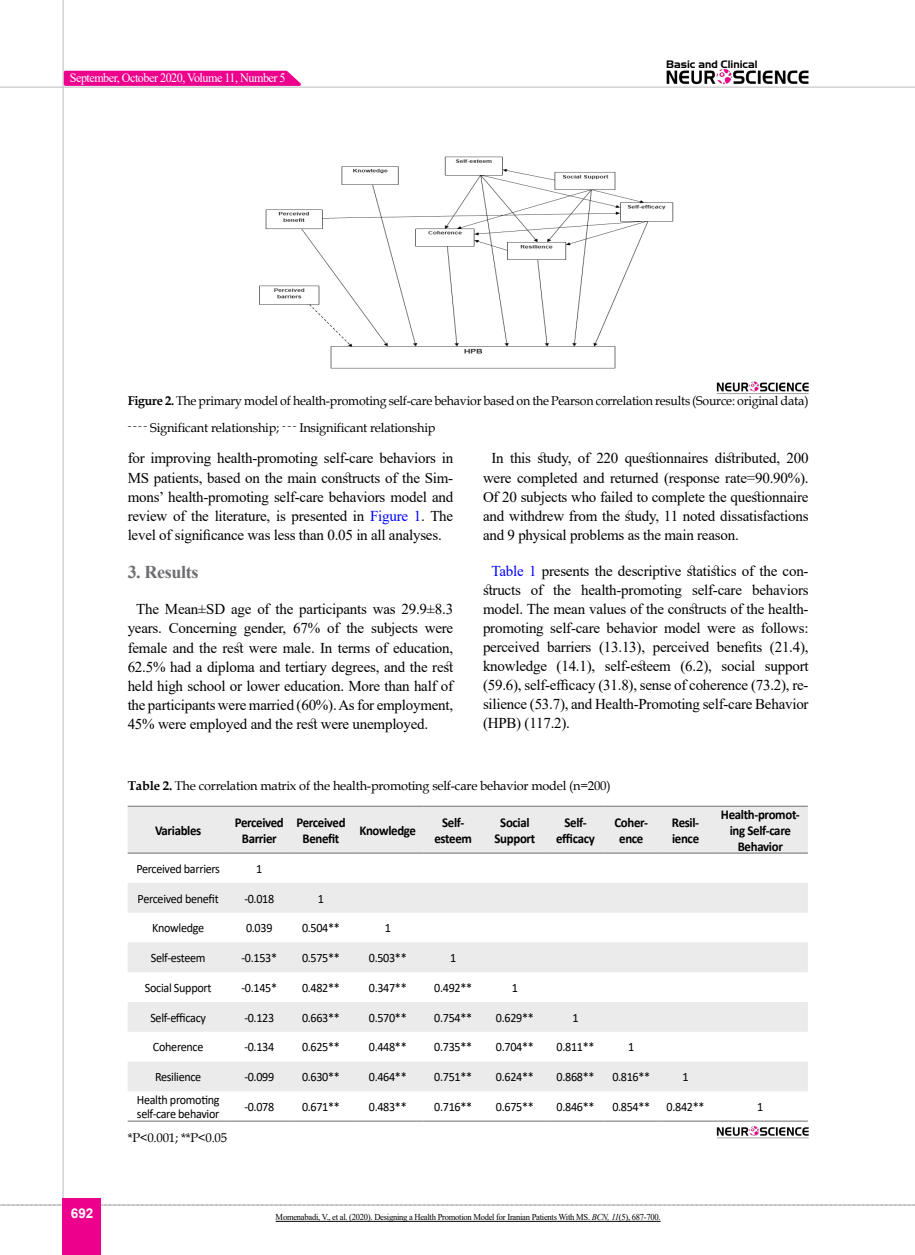
<style>
.page{position:relative;width:915px;height:1255px;background:#fff}
.page>*{position:absolute;margin:0;border:0;box-sizing:border-box;transform-origin:0 0}
.t1{font:700 18px "Times New Roman";letter-spacing:-.02em;color:#6d6e71}
.t2{font:15px/19px "Times New Roman";letter-spacing:-.015em;color:#000;text-align:justify}
.t3{font:700 13.5px/16.2px "Calibri";letter-spacing:-.025em;color:#000;text-align:center;scale:.95 1}
.t4{font:700 13.5px "Arial";color:#fff}
.t5{font:12.75px/13.5px "Calibri";letter-spacing:-.025em;color:#000;scale:.95 1}
.t6{font:12.75px "Book Antiqua";letter-spacing:-.015em;color:#000}
.t7{font:12.75px "Times New Roman";letter-spacing:-.04em;color:#fff;scale:.95 1}
.t8{font:10.5px "Aero Regular SWFTE";color:#000}
.t9{font:9px "Times New Roman";letter-spacing:-.03em;color:#000;scale:.95 1}
.s1{font-weight:700}
.s2{color:#00f}
.s3{font-style:italic}
</style>
<div class="page">
<svg style="left:0;top:1204px;width:915px;height:1px"></svg>
<hr style="left:62px;top:0;width:2px;height:1254px;background:#c2c4c6">
<hr style="left:0;top:87px;width:914px;height:1px;background:#c2c4c6">
<img style="left:666px;top:69px;width:142px;height:16px">
<div style="left:63px;top:1198px;width:38px;height:56px;background:#ec008c"></div>
<svg style="left:62px;top:69px;width:245px;height:18px;background:#ee32a2"></svg>
<img style="left:716px;top:381px;width:92px;height:13px">
<img style="left:259px;top:156px;width:415px;height:213px">
<svg style="left:128px;top:806px;width:679px;height:285px;fill:#ebebec"></svg>
<hr style="left:128px;top:1120px;width:101px;height:1px;background:#6d6e71">
<hr style="left:229px;top:1120px;width:61px;height:1px;background:#6d6e71">
<hr style="left:290px;top:1120px;width:62px;height:1px;background:#6d6e71">
<hr style="left:352px;top:1120px;width:71px;height:1px;background:#6d6e71">
<hr style="left:423px;top:1120px;width:60px;height:1px;background:#6d6e71">
<hr style="left:483px;top:1120px;width:63px;height:1px;background:#6d6e71">
<hr style="left:546px;top:1120px;width:58px;height:1px;background:#6d6e71">
<hr style="left:604px;top:1120px;width:54px;height:1px;background:#6d6e71">
<hr style="left:658px;top:1120px;width:54px;height:1px;background:#6d6e71">
<hr style="left:712px;top:1120px;width:95px;height:1px;background:#6d6e71">
<hr style="left:128px;top:805px;width:101px;height:1px;background:#6d6e71">
<hr style="left:229px;top:805px;width:61px;height:1px;background:#6d6e71">
<hr style="left:290px;top:805px;width:62px;height:1px;background:#6d6e71">
<hr style="left:352px;top:805px;width:71px;height:1px;background:#6d6e71">
<hr style="left:423px;top:805px;width:60px;height:1px;background:#6d6e71">
<hr style="left:483px;top:805px;width:63px;height:1px;background:#6d6e71">
<hr style="left:546px;top:805px;width:58px;height:1px;background:#6d6e71">
<hr style="left:604px;top:805px;width:54px;height:1px;background:#6d6e71">
<hr style="left:658px;top:805px;width:54px;height:1px;background:#6d6e71">
<hr style="left:712px;top:805px;width:95px;height:1px;background:#6d6e71">
<hr style="left:128px;top:852px;width:101px;height:1px;background:#6d6e71">
<hr style="left:229px;top:852px;width:61px;height:1px;background:#6d6e71">
<hr style="left:290px;top:852px;width:62px;height:1px;background:#6d6e71">
<hr style="left:352px;top:852px;width:71px;height:1px;background:#6d6e71">
<hr style="left:423px;top:852px;width:60px;height:1px;background:#6d6e71">
<hr style="left:483px;top:852px;width:63px;height:1px;background:#6d6e71">
<hr style="left:546px;top:852px;width:58px;height:1px;background:#6d6e71">
<hr style="left:604px;top:852px;width:54px;height:1px;background:#6d6e71">
<hr style="left:658px;top:852px;width:54px;height:1px;background:#6d6e71">
<hr style="left:712px;top:852px;width:95px;height:1px;background:#6d6e71">
<img style="left:711px;top:1121px;width:97px;height:18px">
<hr style="left:275px;top:1220px;width:385px;height:1px;background:#000">
<p class="t7" style="left:70px;top:69px;width:228px">September, October 2020, Volume 11, Number 5</p>
<p class="t8" style="left:666px;top:58px;width:93px">Basic and Clinical</p>
<p class="t6" style="left:128px;top:392px;width:682px"><span class="s1">Figure 2.</span> The primary model of health-promoting self-care behavior based on the Pearson correlation results (Source: original data)</p>
<p class="t6" style="left:128px;top:418px;width:309px"><sup>–</sup> <sup>–</sup> <sup>–</sup> <sup>–</sup> Significant relationship; <sup>–</sup> <sup>–</sup> <sup>–</sup> Insignificant relationship</p>
<p class="t2" style="left:128px;top:448px;width:327px">for improving health-promoting self-care behaviors in MS patients, based on the main constructs of the Sim&shy;mons’ health-promoting self-care behaviors model and review of the literature, is presented in <span class="s2">Figure 1</span>. The level of significance was less than 0.05 in all analyses.</p>
<p class="t1" style="left:128px;top:559px;width:72px">3. Results</p>
<p class="t2" style="left:128px;top:599px;width:327px;text-indent:9px">The Mean±SD age of the participants was 29.9±8.3 years. Concerning gender, 67% of the subjects were female and the rest were male. In terms of education, 62.5% had a diploma and tertiary degrees, and the rest held high school or lower education. More than half of the participants were married (60%). As for employment, 45% were employed and the rest were unemployed.</p>
<p class="t2" style="left:483px;top:448px;width:327px;text-indent:9px">In this study, of 220 questionnaires distributed, 200 were completed and returned (response rate=90.90%).<br>Of 20 subjects who failed to complete the questionnaire and withdrew from the study, 11 noted dissatisfactions and 9 physical problems as the main reason.</p>
<p class="t2" style="left:483px;top:560px;width:327px;text-indent:9px"><span class="s2">Table 1</span> presents the descriptive statistics of the con&shy;structs of the health-promoting self-care behaviors model. The mean values of the constructs of the health&shy;promoting self-care behavior model were as follows: perceived barriers (13.13), perceived benefits (21.4), knowledge (14.1), self-esteem (6.2), social support (59.6), self-efficacy (31.8), sense of coherence (73.2), re&shy;silience (53.7), and Health-Promoting self-care Behavior (HPB) (117.2).</p>
<p class="t4" style="left:71px;top:1203px;width:24px">692</p>
<p class="t6" style="left:128px;top:776px;width:484px"><span class="s1">Table 2.</span> The correlation matrix of the health-promoting self-care behavior model (n=200)</p>
<p class="t3" style="left:155px;top:822px;width:50px">Variables</p>
<p class="t3" style="left:235px;top:813px;width:53px">Perceived<br>Barrier</p>
<p class="t3" style="left:296px;top:813px;width:53px">Perceived<br>Benefit</p>
<p class="t3" style="left:359px;top:822px;width:61px">Knowledge</p>
<p class="t3" style="left:434px;top:813px;width:41px">Self&shy;esteem</p>
<p class="t3" style="left:494px;top:813px;width:44px">Social<br>Support</p>
<p class="t3" style="left:556px;top:813px;width:42px">Self&shy;efficacy</p>
<p class="t3" style="left:614px;top:813px;width:37px">Coher&shy;ence</p>
<p class="t3" style="left:671px;top:813px;width:30px;text-align:left">Resil&shy;ience</p>
<p class="t3" style="left:720px;top:805px;width:84px">Health-promot&shy;ing Self-care<br>Behavior</p>
<p class="t5" style="left:136px;top:861px;width:89px">Perceived barriers</p>
<p class="t5" style="left:256px;top:861px;width:8px">1</p>
<p class="t5" style="left:138px;top:891px;width:87px">Perceived benefit</p>
<p class="t5" style="left:244px;top:891px;width:33px">-0.018</p>
<p class="t5" style="left:318px;top:891px;width:8px">1</p>
<p class="t5" style="left:152px;top:921px;width:56px">Knowledge</p>
<p class="t5" style="left:246px;top:921px;width:29px">0.039</p>
<p class="t5" style="left:302px;top:921px;width:41px">0.504**</p>
<p class="t5" style="left:384px;top:921px;width:8px">1</p>
<p class="t5" style="left:151px;top:950px;width:59px">Self-esteem</p>
<p class="t5" style="left:241px;top:950px;width:39px">-0.153*</p>
<p class="t5" style="left:302px;top:950px;width:41px">0.575**</p>
<p class="t5" style="left:369px;top:950px;width:41px">0.503**</p>
<p class="t5" style="left:450px;top:950px;width:8px">1</p>
<p class="t5" style="left:145px;top:980px;width:72px">Social Support</p>
<p class="t5" style="left:241px;top:980px;width:39px">-0.145*</p>
<p class="t5" style="left:302px;top:980px;width:41px">0.482**</p>
<p class="t5" style="left:369px;top:980px;width:41px">0.347**</p>
<p class="t5" style="left:434px;top:980px;width:41px">0.492**</p>
<p class="t5" style="left:511px;top:980px;width:8px">1</p>
<p class="t5" style="left:150px;top:1010px;width:60px">Self-efficacy</p>
<p class="t5" style="left:244px;top:1010px;width:33px">-0.123</p>
<p class="t5" style="left:302px;top:1010px;width:41px">0.663**</p>
<p class="t5" style="left:369px;top:1010px;width:41px">0.570**</p>
<p class="t5" style="left:434px;top:1010px;width:41px">0.754**</p>
<p class="t5" style="left:496px;top:1010px;width:41px">0.629**</p>
<p class="t5" style="left:572px;top:1010px;width:8px">1</p>
<p class="t5" style="left:153px;top:1040px;width:55px">Coherence</p>
<p class="t5" style="left:244px;top:1040px;width:33px">-0.134</p>
<p class="t5" style="left:302px;top:1040px;width:41px">0.625**</p>
<p class="t5" style="left:369px;top:1040px;width:41px">0.448**</p>
<p class="t5" style="left:434px;top:1040px;width:41px">0.735**</p>
<p class="t5" style="left:496px;top:1040px;width:41px">0.704**</p>
<p class="t5" style="left:556px;top:1040px;width:41px">0.811**</p>
<p class="t5" style="left:628px;top:1040px;width:8px">1</p>
<p class="t5" style="left:155px;top:1069px;width:50px">Resilience</p>
<p class="t5" style="left:244px;top:1069px;width:33px">-0.099</p>
<p class="t5" style="left:302px;top:1069px;width:41px">0.630**</p>
<p class="t5" style="left:369px;top:1069px;width:41px">0.464**</p>
<p class="t5" style="left:434px;top:1069px;width:41px">0.751**</p>
<p class="t5" style="left:496px;top:1069px;width:41px">0.624**</p>
<p class="t5" style="left:556px;top:1069px;width:41px">0.868**</p>
<p class="t5" style="left:612px;top:1069px;width:41px">0.816**</p>
<p class="t5" style="left:682px;top:1069px;width:8px">1</p>
<p class="t5" style="left:137px;top:1092px;width:89px">Health promoting self-care behavior</p>
<p class="t5" style="left:244px;top:1099px;width:33px">-0.078</p>
<p class="t5" style="left:302px;top:1099px;width:41px">0.671**</p>
<p class="t5" style="left:369px;top:1099px;width:41px">0.483**</p>
<p class="t5" style="left:434px;top:1099px;width:41px">0.716**</p>
<p class="t5" style="left:496px;top:1099px;width:41px">0.675**</p>
<p class="t5" style="left:556px;top:1099px;width:41px">0.846**</p>
<p class="t5" style="left:612px;top:1099px;width:41px">0.854**</p>
<p class="t5" style="left:666px;top:1099px;width:41px">0.842**</p>
<p class="t5" style="left:757px;top:1099px;width:8px">1</p>
<p class="t6" style="left:128px;top:1128px;width:101px">*P&lt;0.001; **P&lt;0.05</p>
<p class="t9" style="left:275px;top:1210px;width:406px">Momenabadi, V., et al. (2020). Designing a Health Promotion Model for Iranian Patients With MS. <span class="s3">BCN, 11</span>(5), 687-700.</p>
</div>
